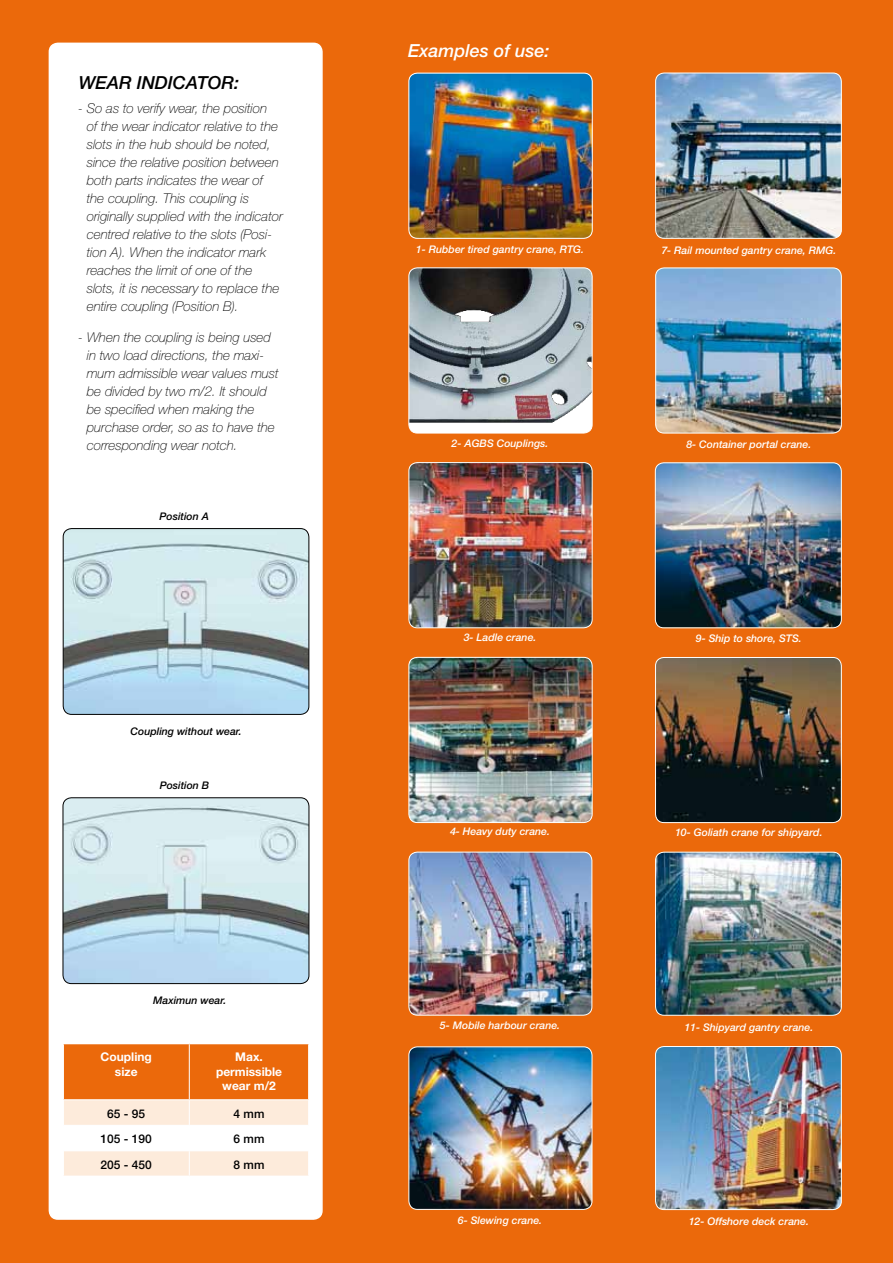
<style>
.page{position:relative;width:893px;height:1263px;background:#eb690b}
.page>*{position:absolute;margin:0;border:0;box-sizing:border-box;transform-origin:0 0}
.t1{font:italic 500 18px "Helvetica Neue";color:#fff}
.t2{font:italic 500 18px "Helvetica Neue";color:#000}
.t3{font:italic 100 13.5px/18px "Helvetica Neue";color:#000}
.t4{font:700 12px/14.4px "Helvetica Neue";color:#fff;text-align:center}
.t5{font:500 12px "Helvetica Neue";color:#000}
.t6{font:italic 500 10.5px "Helvetica Neue";color:#fff}
.t7{font:italic 500 10.5px "Helvetica Neue";color:#000}
</style>
<div class="page">
<img style="left:409px;top:268px;width:183px;height:165px">
<div style="left:408px;top:267px;width:184px;height:166px;border:1px solid #fff;border-radius:9px"></div>
<img style="left:409px;top:463px;width:183px;height:165px">
<div style="left:408px;top:462px;width:184px;height:166px;border:1px solid #fff;border-radius:9px"></div>
<img style="left:409px;top:657px;width:183px;height:165px">
<div style="left:408px;top:657px;width:184px;height:166px;border:1px solid #fff;border-radius:9px"></div>
<img style="left:409px;top:852px;width:183px;height:163px">
<div style="left:408px;top:852px;width:184px;height:163px;border:1px solid #fff;border-radius:9px"></div>
<img style="left:410px;top:1047px;width:182px;height:162px">
<div style="left:408px;top:1046px;width:184px;height:164px;border:1px solid #fff;border-radius:9px"></div>
<img style="left:409px;top:73px;width:183px;height:165px">
<div style="left:408px;top:73px;width:185px;height:166px;border:1px solid #fff;border-radius:9px"></div>
<img style="left:656px;top:73px;width:185px;height:165px">
<div style="left:655px;top:73px;width:187px;height:166px;border:1px solid #fff;border-radius:9px"></div>
<img style="left:656px;top:268px;width:185px;height:165px">
<div style="left:655px;top:268px;width:187px;height:165px;border:1px solid #fff;border-radius:9px"></div>
<img style="left:655px;top:463px;width:186px;height:165px">
<div style="left:655px;top:462px;width:187px;height:166px;border:1px solid #fff;border-radius:9px"></div>
<img style="left:655px;top:657px;width:186px;height:166px">
<div style="left:655px;top:657px;width:187px;height:166px;border:1px solid #fff;border-radius:9px"></div>
<img style="left:655px;top:852px;width:186px;height:163px">
<div style="left:655px;top:852px;width:187px;height:163px;border:1px solid #fff;border-radius:9px"></div>
<img style="left:655px;top:1046px;width:186px;height:163px">
<div style="left:655px;top:1046px;width:187px;height:164px;border:1px solid #fff;border-radius:9px"></div>
<div style="left:49px;top:43px;width:273px;height:1176px;background:#fff;border-radius:9px"></div>
<div style="left:49px;top:43px;width:274px;height:1177px;border:2px solid #fff;border-radius:9px"></div>
<svg style="left:63px;top:1043px;width:246px;height:133px"></svg>
<img style="left:63px;top:798px;width:246px;height:185px">
<div style="left:63px;top:797px;width:246px;height:187px;border:1px solid #000;border-radius:9px"></div>
<img style="left:63px;top:529px;width:246px;height:185px">
<div style="left:63px;top:528px;width:246px;height:187px;border:1px solid #000;border-radius:9px"></div>
<h1 class="t2" style="left:79px;top:72px;width:162px">WEAR INDICATOR:</h1>
<p class="t3" style="left:87px;top:99px;width:198px;text-indent:-9px">- So as to verify wear, the position<br>of the wear indicator relative to the slots in the hub should be noted, since the relative position between both parts indicates the wear of the coupling. This coupling is originally supplied with the indicator centred relative to the slots (Posi&shy;tion A). When the indicator mark reaches the limit of one of the slots, it is necessary to replace the entire coupling (Position B).</p>
<p class="t3" style="left:87px;top:328px;width:193px;text-indent:-9px">- When the coupling is being used in two load directions, the maxi&shy;mum admissible wear values must be divided by two m/2. It should be specified when making the purchase order, so as to have the corresponding wear notch.</p>
<p class="t7" style="left:160px;top:510px;width:51px">Position A</p>
<p class="t7" style="left:131px;top:725px;width:113px">Coupling without wear.</p>
<p class="t7" style="left:160px;top:779px;width:51px">Position B</p>
<p class="t7" style="left:153px;top:994px;width:74px">Maximun wear.</p>
<p class="t4" style="left:101px;top:1050px;width:53px">Coupling size</p>
<p class="t4" style="left:216px;top:1050px;width:68px">Max. permissible wear m/2</p>
<p class="t5" style="left:107px;top:1106px;width:40px">65 - 95</p>
<p class="t5" style="left:234px;top:1106px;width:32px">4 mm</p>
<p class="t5" style="left:101px;top:1132px;width:53px">105 - 190</p>
<p class="t5" style="left:234px;top:1132px;width:32px">6 mm</p>
<p class="t5" style="left:101px;top:1157px;width:53px">205 - 450</p>
<p class="t5" style="left:234px;top:1157px;width:32px">8 mm</p>
<h1 class="t1" style="left:408px;top:40px;width:143px">Examples of use:</h1>
<p class="t6" style="left:416px;top:243px;width:170px">1- Rubber tired gantry crane, RTG.</p>
<p class="t6" style="left:661px;top:244px;width:177px">7- Rail mounted gantry crane, RMG.</p>
<p class="t6" style="left:452px;top:437px;width:98px">2- AGBS Couplings.</p>
<p class="t6" style="left:686px;top:438px;width:126px">8- Container portal crane.</p>
<p class="t6" style="left:464px;top:631px;width:74px">3- Ladle crane.</p>
<p class="t6" style="left:696px;top:632px;width:107px">9- Ship to shore, STS.</p>
<p class="t6" style="left:450px;top:825px;width:101px">4- Heavy duty crane.</p>
<p class="t6" style="left:675px;top:826px;width:149px">10- Goliath crane for shipyard.</p>
<p class="t6" style="left:440px;top:1019px;width:122px">5- Mobile harbour crane.</p>
<p class="t6" style="left:684px;top:1020px;width:130px">11- Shipyard gantry crane.</p>
<p class="t6" style="left:458px;top:1213px;width:86px">6- Slewing crane.</p>
<p class="t6" style="left:689px;top:1214px;width:122px">12- Offshore deck crane.</p>
</div>
